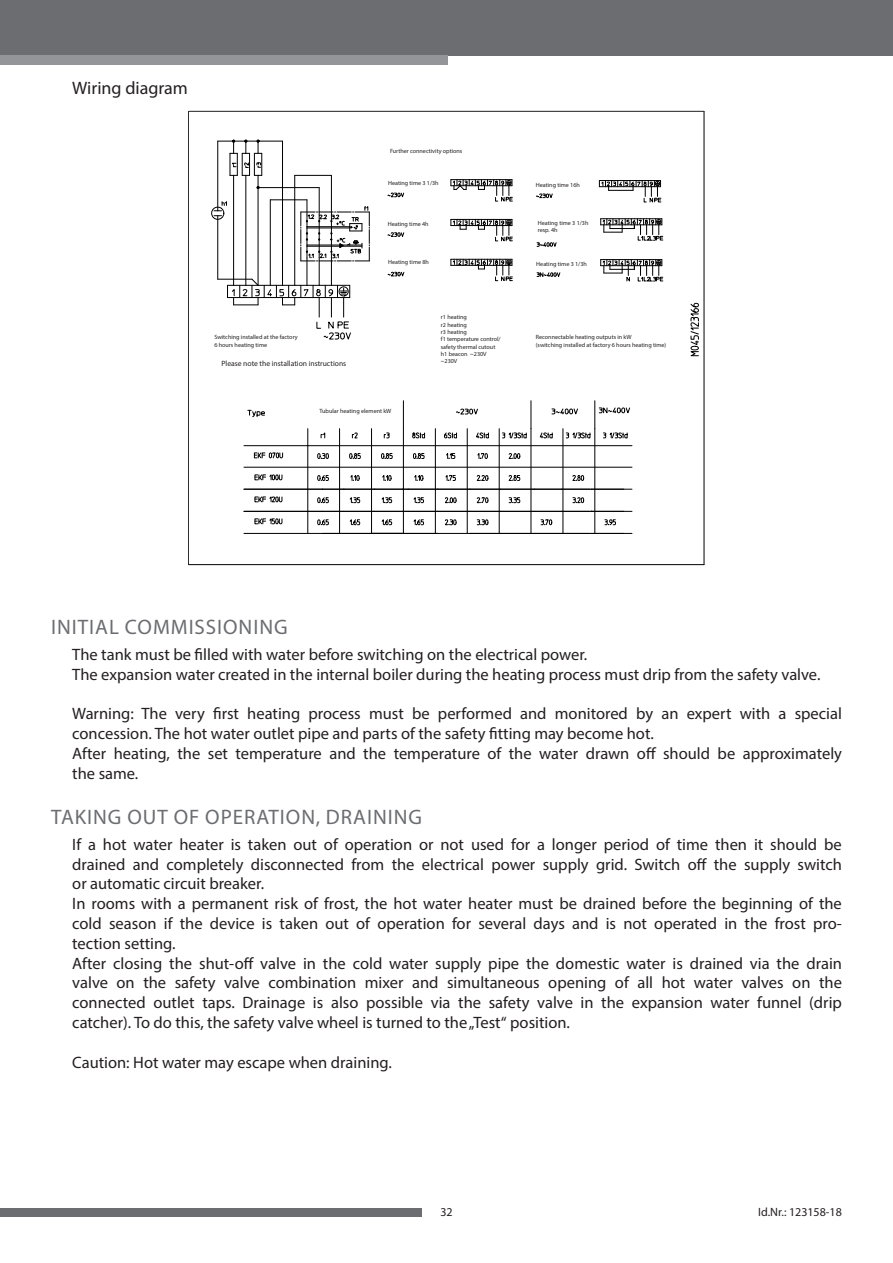
<style>
.page{position:relative;width:893px;height:1263px;background:#fff}
.page>*{position:absolute;margin:0;border:0;box-sizing:border-box;transform-origin:0 0}
.Helv__Überschrift_gr{font:21px "Myriad Pro";letter-spacing:.045em;color:#6c6d70}
.Helv__Überschrift_kl{font:18px "Myriad Pro";color:#231f20}
.Helv__Einfacher_Absa{font:16.5px/19.8px "Myriad Pro";color:#231f20;text-align:justify}
.t1{font:12px "Myriad Pro";color:#231f20}
.t2{font:7.65px "Myriad Pro";color:#231f20}
.t3{font:6.15px/7.4px "Myriad Pro";color:#231f20}
</style>
<div class="page">
<div style="left:0;top:1208px;width:422px;height:9px;background:#6c6d70"></div>
<div style="left:0;top:0;width:893px;height:55px;background:#6c6d70"></div>
<div style="left:0;top:55px;width:447px;height:9px;background:#939598"></div>
<hr style="left:188px;top:111px;width:1px;height:454px;background:#000001">
<hr style="left:189px;top:564px;width:515px;height:1px;background:#000001">
<hr style="left:704px;top:111px;width:1px;height:454px;background:#000001">
<svg style="left:690px;top:302px;width:9px;height:54px"></svg>
<svg style="left:388px;top:232px;width:16px;height:5px"></svg>
<svg style="left:388px;top:193px;width:16px;height:4px"></svg>
<svg style="left:600px;top:259px;width:63px;height:23px"></svg>
<svg style="left:600px;top:218px;width:63px;height:22px"></svg>
<svg style="left:451px;top:259px;width:62px;height:22px"></svg>
<svg style="left:451px;top:219px;width:62px;height:23px"></svg>
<svg style="left:451px;top:179px;width:62px;height:23px"></svg>
<svg style="left:211px;top:140px;width:159px;height:200px"></svg>
<svg style="left:537px;top:272px;width:23px;height:5px"></svg>
<svg style="left:537px;top:242px;width:19px;height:5px"></svg>
<svg style="left:388px;top:272px;width:16px;height:5px"></svg>
<svg style="left:599px;top:180px;width:62px;height:23px"></svg>
<svg style="left:536px;top:194px;width:17px;height:4px"></svg>
<hr style="left:189px;top:111px;width:515px;height:1px;background:#231f20">
<hr style="left:308px;top:445px;width:324px;height:1px;background:#000001">
<svg style="left:308px;top:429px;width:1px;height:17px"></svg>
<hr style="left:244px;top:445px;width:64px;height:1px;background:#000001">
<svg style="left:403px;top:401px;width:1px;height:28px"></svg>
<hr style="left:591px;top:511px;width:41px;height:1px;background:#000001">
<hr style="left:595px;top:533px;width:37px;height:1px;background:#000001">
<hr style="left:595px;top:429px;width:1px;height:104px;background:#000001">
<hr style="left:563px;top:429px;width:1px;height:104px;background:#000001">
<hr style="left:531px;top:429px;width:1px;height:104px;background:#000001">
<hr style="left:499px;top:429px;width:1px;height:104px;background:#000001">
<hr style="left:467px;top:429px;width:1px;height:104px;background:#000001">
<hr style="left:435px;top:429px;width:1px;height:104px;background:#000001">
<hr style="left:403px;top:429px;width:1px;height:104px;background:#000001">
<hr style="left:371px;top:429px;width:1px;height:104px;background:#000001">
<hr style="left:339px;top:429px;width:1px;height:104px;background:#000001">
<hr style="left:308px;top:446px;width:1px;height:87px;background:#000001">
<hr style="left:244px;top:533px;width:64px;height:1px;background:#000001">
<svg style="left:308px;top:533px;width:192px;height:1px"></svg>
<hr style="left:500px;top:533px;width:31px;height:1px;background:#000001">
<svg style="left:531px;top:533px;width:64px;height:1px"></svg>
<hr style="left:244px;top:467px;width:388px;height:1px;background:#000001">
<hr style="left:344px;top:489px;width:30px;height:1px;background:#000001">
<hr style="left:344px;top:511px;width:30px;height:1px;background:#000001">
<svg style="left:374px;top:489px;width:34px;height:1px"></svg>
<svg style="left:374px;top:511px;width:34px;height:1px"></svg>
<hr style="left:408px;top:489px;width:30px;height:1px;background:#000001">
<hr style="left:408px;top:511px;width:30px;height:1px;background:#000001">
<hr style="left:438px;top:489px;width:32px;height:1px;background:#000001">
<hr style="left:438px;top:511px;width:32px;height:1px;background:#000001">
<hr style="left:470px;top:489px;width:30px;height:1px;background:#000001">
<hr style="left:470px;top:511px;width:30px;height:1px;background:#000001">
<hr style="left:500px;top:489px;width:35px;height:1px;background:#000001">
<hr style="left:500px;top:511px;width:35px;height:1px;background:#000001">
<svg style="left:535px;top:489px;width:56px;height:1px"></svg>
<hr style="left:591px;top:489px;width:41px;height:1px;background:#000001">
<svg style="left:535px;top:511px;width:56px;height:1px"></svg>
<svg style="left:322px;top:489px;width:22px;height:1px"></svg>
<svg style="left:322px;top:511px;width:22px;height:1px"></svg>
<hr style="left:244px;top:511px;width:78px;height:1px;background:#000001">
<hr style="left:244px;top:489px;width:78px;height:1px;background:#000001">
<svg style="left:456px;top:409px;width:22px;height:6px"></svg>
<svg style="left:605px;top:519px;width:11px;height:6px"></svg>
<svg style="left:317px;top:519px;width:12px;height:6px"></svg>
<svg style="left:350px;top:519px;width:10px;height:6px"></svg>
<svg style="left:382px;top:519px;width:10px;height:6px"></svg>
<svg style="left:445px;top:519px;width:11px;height:6px"></svg>
<svg style="left:477px;top:519px;width:11px;height:6px"></svg>
<svg style="left:541px;top:519px;width:11px;height:6px"></svg>
<svg style="left:414px;top:519px;width:10px;height:6px"></svg>
<svg style="left:414px;top:497px;width:10px;height:6px"></svg>
<svg style="left:509px;top:497px;width:11px;height:6px"></svg>
<svg style="left:477px;top:497px;width:11px;height:6px"></svg>
<svg style="left:445px;top:497px;width:11px;height:6px"></svg>
<svg style="left:382px;top:497px;width:10px;height:6px"></svg>
<svg style="left:350px;top:497px;width:10px;height:6px"></svg>
<svg style="left:317px;top:497px;width:12px;height:6px"></svg>
<svg style="left:573px;top:497px;width:11px;height:6px"></svg>
<svg style="left:572px;top:475px;width:12px;height:6px"></svg>
<svg style="left:317px;top:475px;width:12px;height:6px"></svg>
<svg style="left:351px;top:475px;width:8px;height:6px"></svg>
<svg style="left:382px;top:475px;width:9px;height:6px"></svg>
<svg style="left:446px;top:475px;width:10px;height:6px"></svg>
<svg style="left:477px;top:475px;width:11px;height:6px"></svg>
<svg style="left:509px;top:475px;width:11px;height:6px"></svg>
<svg style="left:414px;top:475px;width:9px;height:6px"></svg>
<svg style="left:413px;top:453px;width:11px;height:6px"></svg>
<svg style="left:509px;top:453px;width:11px;height:6px"></svg>
<svg style="left:478px;top:453px;width:10px;height:6px"></svg>
<svg style="left:446px;top:453px;width:9px;height:6px"></svg>
<svg style="left:381px;top:453px;width:11px;height:6px"></svg>
<svg style="left:349px;top:453px;width:12px;height:6px"></svg>
<svg style="left:317px;top:453px;width:12px;height:6px"></svg>
<svg style="left:255px;top:518px;width:27px;height:6px"></svg>
<svg style="left:255px;top:496px;width:27px;height:6px"></svg>
<svg style="left:255px;top:474px;width:27px;height:6px"></svg>
<svg style="left:254px;top:453px;width:29px;height:5px"></svg>
<svg style="left:502px;top:401px;width:30px;height:37px"></svg>
<svg style="left:476px;top:433px;width:13px;height:5px"></svg>
<svg style="left:444px;top:433px;width:13px;height:5px"></svg>
<svg style="left:412px;top:433px;width:13px;height:5px"></svg>
<svg style="left:384px;top:433px;width:5px;height:5px"></svg>
<svg style="left:352px;top:433px;width:5px;height:5px"></svg>
<svg style="left:321px;top:432px;width:4px;height:6px"></svg>
<svg style="left:248px;top:410px;width:17px;height:7px"></svg>
<svg style="left:540px;top:401px;width:90px;height:37px"></svg>
<p class="Helv__Überschrift_kl" style="left:72px;top:76px;width:117px">Wiring diagram</p>
<p class="t3" style="left:214px;top:334px;width:85px">Switching installed at the factory<br>6 hours heating time</p>
<p class="t2" style="left:221px;top:358px;width:126px">Please note the installation instructions</p>
<p class="t3" style="left:390px;top:147px;width:74px">Further connectivity options</p>
<p class="t3" style="left:388px;top:179px;width:52px">Heating time 3 1/3h</p>
<p class="t3" style="left:388px;top:220px;width:42px">Heating time 4h</p>
<p class="t3" style="left:388px;top:258px;width:42px">Heating time 8h</p>
<p class="t3" style="left:441px;top:314px;width:61px">r1 heating<br>r2 heating<br>r3 heating<br>f1 temperature control/ safety thermal cutout h1 beacon ~230V ~230V</p>
<p class="t3" style="left:319px;top:407px;width:73px">Tubular heating element kW</p>
<p class="t3" style="left:536px;top:181px;width:46px">Heating time 16h</p>
<p class="t3" style="left:538px;top:219px;width:52px">Heating time 3 1/3h resp. 4h</p>
<p class="t3" style="left:536px;top:260px;width:52px">Heating time 3 1/3h</p>
<p class="t3" style="left:536px;top:334px;width:132px">Reconnectable heating outputs in kW<br>(switching installed at factory 6 hours heating time)</p>
<p class="Helv__Überschrift_gr" style="left:51px;top:614px;width:238px">INITIAL COMMISSIONING</p>
<p class="Helv__Einfacher_Absa" style="left:72px;top:644px;width:517px">The tank must be filled with water before switching on the electrical power.</p>
<p class="Helv__Einfacher_Absa" style="left:72px;top:664px;width:750px">The expansion water created in the internal boiler during the heating process must drip from the safety valve.</p>
<p class="Helv__Einfacher_Absa" style="left:72px;top:703px;width:771px">Warning: The very first heating process must be performed and monitored by an expert with a special concession. The hot water outlet pipe and parts of the safety fitting may become hot.</p>
<p class="Helv__Einfacher_Absa" style="left:72px;top:743px;width:771px">After heating, the set temperature and the temperature of the water drawn off should be approximately the same.</p>
<p class="Helv__Überschrift_gr" style="left:51px;top:804px;width:372px">TAKING OUT OF OPERATION, DRAINING</p>
<p class="Helv__Einfacher_Absa" style="left:72px;top:834px;width:771px">If a hot water heater is taken out of operation or not used for a longer period of time then it should be drained and completely disconnected from the electrical power supply grid. Switch off the supply switch or automatic circuit breaker.</p>
<p class="Helv__Einfacher_Absa" style="left:72px;top:893px;width:771px">In rooms with a permanent risk of frost, the hot water heater must be drained before the beginning of the cold season if the device is taken out of operation for several days and is not operated in the frost pro&shy;tection setting.</p>
<p class="Helv__Einfacher_Absa" style="left:72px;top:953px;width:771px">After closing the shut-off valve in the cold water supply pipe the domestic water is drained via the drain valve on the safety valve combination mixer and simultaneous opening of all hot water valves on the connected outlet taps. Drainage is also possible via the safety valve in the expansion water funnel (drip catcher). To do this, the safety valve wheel is turned to the „Test“ position.</p>
<p class="Helv__Einfacher_Absa" style="left:72px;top:1052px;width:321px">Caution: Hot water may escape when draining.</p>
<p class="t1" style="left:440px;top:1204px;width:14px">32</p>
<p class="t1" style="left:758px;top:1205px;width:85px">Id.Nr.: 123158-18</p>
</div>
